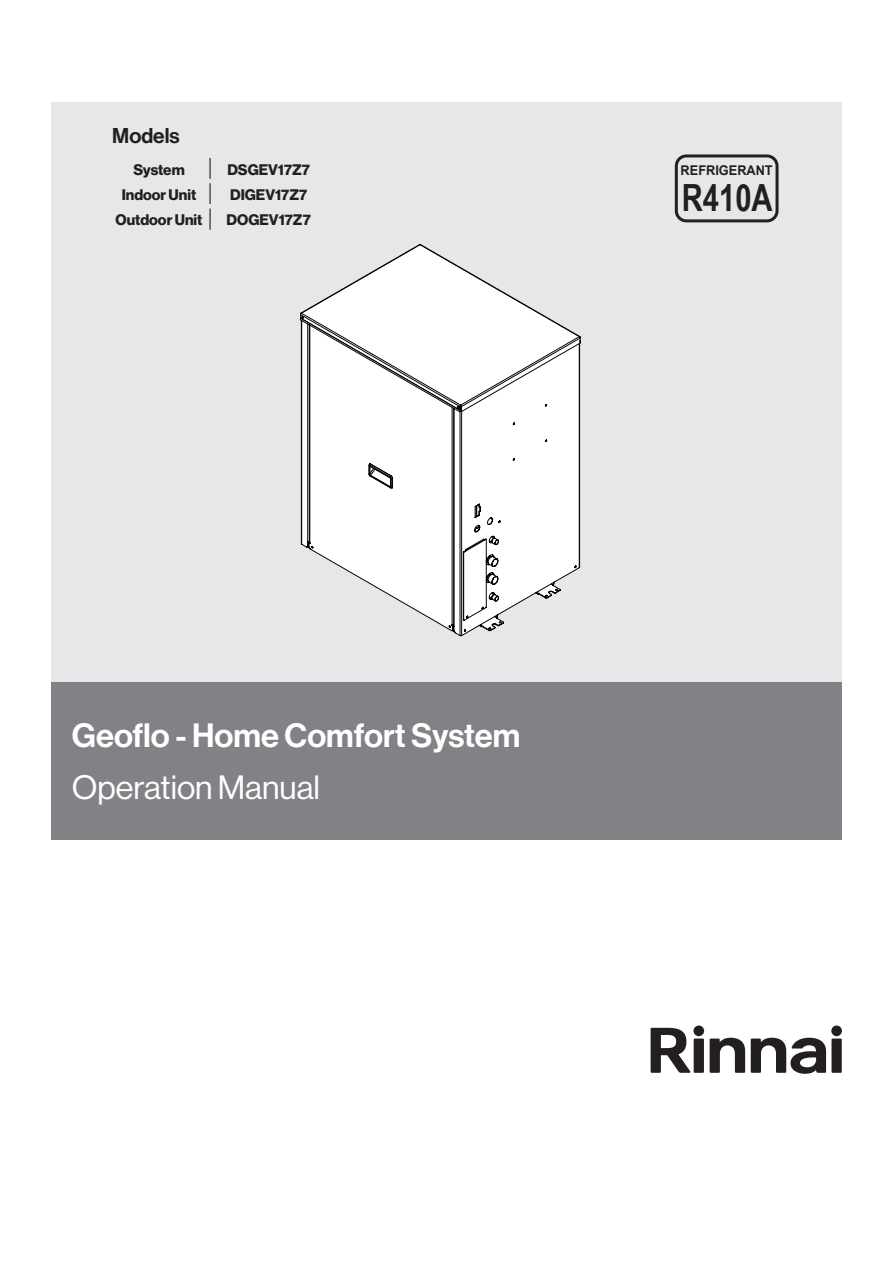
<style>
.page{position:relative;width:893px;height:1263px;background:#fff}
.page>*{position:absolute;margin:0;border:0;box-sizing:border-box;transform-origin:0 0}
.t1{font:700 37.5px "Arial Narrow";color:#231f20;scale:.95 1}
.t2{font:33px "Neue Haas Display Mediu";color:#fff}
.t3{font:33px "Neue Haas Display";color:#fff}
.t4{font:21px "Neue Haas Display Mediu";color:#231f20}
.t5{font:700 15px "Neue Haas Display";color:#231f20}
.t6{font:700 13.5px "Arial";color:#231f20;scale:.95 1}
</style>
<div class="page">
<div style="left:693px;top:1025px;width:11px;height:11px;background:#231f20;border-radius:50%"></div>
<div style="left:694px;top:1038px;width:10px;height:35px;background:#231f20"></div>
<svg style="left:710px;top:1038px;width:35px;height:35px"></svg>
<div style="left:831px;top:1025px;width:11px;height:11px;background:#231f20;border-radius:50%"></div>
<div style="left:831px;top:1038px;width:11px;height:35px;background:#231f20"></div>
<svg style="left:651px;top:1028px;width:40px;height:45px"></svg>
<svg style="left:751px;top:1037px;width:75px;height:37px"></svg>
<div style="left:51px;top:102px;width:791px;height:580px;background:#e6e7e9"></div>
<div style="left:51px;top:682px;width:791px;height:158px;background:#808285"></div>
<svg style="left:675px;top:154px;width:103px;height:68px"></svg>
<svg style="left:299px;top:319px;width:282px;height:318px"></svg>
<svg style="left:369px;top:464px;width:24px;height:25px"></svg>
<svg style="left:465px;top:539px;width:19px;height:12px"></svg>
<svg style="left:300px;top:244px;width:281px;height:167px"></svg>
<svg style="left:494px;top:616px;width:4px;height:9px"></svg>
<svg style="left:535px;top:592px;width:4px;height:3px"></svg>
<svg style="left:550px;top:583px;width:4px;height:9px"></svg>
<hr style="left:209px;top:158px;width:2px;height:21px;background:#231f20">
<hr style="left:209px;top:183px;width:2px;height:21px;background:#231f20">
<hr style="left:209px;top:209px;width:2px;height:21px;background:#231f20">
<h3 class="t4" style="left:112px;top:124px;width:69px">Models</h3>
<p class="t5" style="left:133px;top:160px;width:53px">System</p>
<p class="t5" style="left:227px;top:160px;width:84px">DSGEV17Z7</p>
<p class="t5" style="left:122px;top:186px;width:76px">Indoor Unit</p>
<p class="t5" style="left:230px;top:186px;width:79px">DIGEV17Z7</p>
<p class="t5" style="left:116px;top:211px;width:88px">Outdoor Unit</p>
<p class="t5" style="left:227px;top:211px;width:86px">DOGEV17Z7</p>
<p class="t6" style="left:681px;top:160px;width:99px">REFRIGERANT</p>
<h1 class="t1" style="left:682px;top:169px;width:97px">R410A</h1>
<h2 class="t2" style="left:72px;top:716px;width:450px">Geoflo - Home Comfort System</h2>
<h2 class="t3" style="left:72px;top:769px;width:250px">Operation Manual</h2>
</div>
